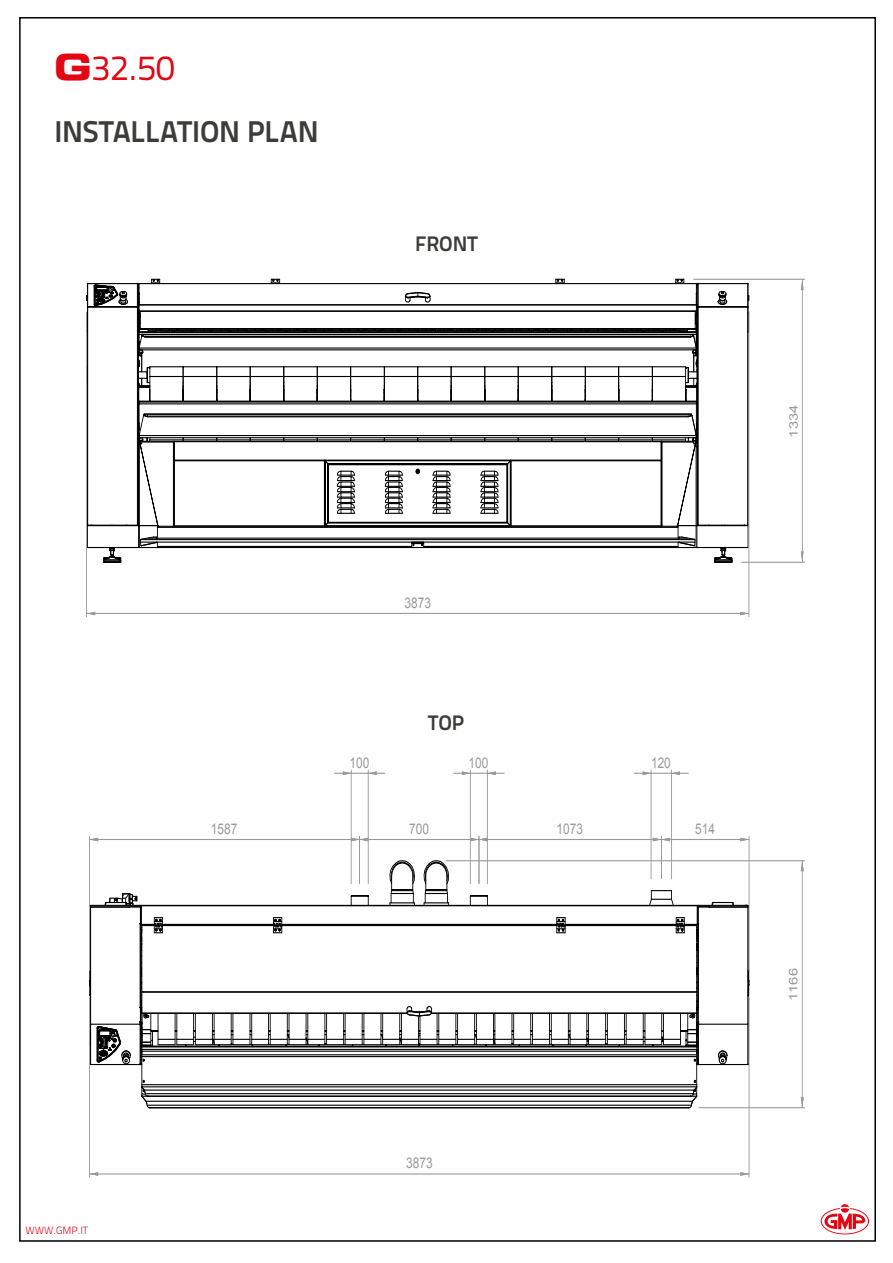
<style>
.page{position:relative;width:893px;height:1263px;background:#fff}
.page>*{position:absolute;margin:0;border:0;box-sizing:border-box;transform-origin:0 0}
.t1{font:35.25px "Titillium Text 22 L";color:#e30613}
.t2{font:700 30px "Titillium Text 22 L";letter-spacing:-.01em;color:#3c3c3b}
.t3{font:700 21px "Titillium Text 22 L";letter-spacing:-.005em;color:#3c3c3b}
.t4{font:14.7px "Arial";letter-spacing:.005em;color:#999;scale:.8 1}
.t5{font:14.7px "Arial";letter-spacing:.005em;color:#999;scale:.81 1}
.t6{font:11.85px "Arial";letter-spacing:.005em;color:#999;scale:1.24 1}
.t7{font:11.85px "Arial";letter-spacing:.005em;color:#999;scale:1.25 1}
.t8{font:300 10.5px "Titillium Text 22 L";color:#e30613}
.s1{font-family:"Eurostile Bold Extended Two"}
</style>
<div class="page">
<svg style="left:821px;top:1204px;width:48px;height:30px"></svg>
<hr style="left:79px;top:241px;width:1px;height:383px;background:#000">
<hr style="left:892px;top:241px;width:1px;height:383px;background:#000">
<svg style="left:714px;top:548px;width:19px;height:15px"></svg>
<svg style="left:103px;top:548px;width:19px;height:15px"></svg>
<div style="left:697px;top:525px;width:51px;height:23px;border:1px solid #000"></div>
<div style="left:87px;top:525px;width:52px;height:23px;border:1px solid #000"></div>
<hr style="left:698px;top:283px;width:50px;height:1px;background:#000">
<hr style="left:698px;top:306px;width:50px;height:1px;background:#000">
<hr style="left:698px;top:307px;width:50px;height:1px;background:#000">
<hr style="left:698px;top:525px;width:50px;height:1px;background:#000">
<svg style="left:743px;top:283px;width:7px;height:243px"></svg>
<svg style="left:717px;top:291px;width:11px;height:14px"></svg>
<hr style="left:88px;top:283px;width:49px;height:1px;background:#000">
<hr style="left:88px;top:306px;width:49px;height:1px;background:#000">
<hr style="left:88px;top:307px;width:49px;height:1px;background:#000">
<hr style="left:88px;top:525px;width:49px;height:1px;background:#000">
<svg style="left:86px;top:283px;width:42px;height:243px"></svg>
<svg style="left:136px;top:279px;width:563px;height:269px"></svg>
<hr style="left:79px;top:241px;width:735px;height:1px;background:#000">
<hr style="left:86px;top:312px;width:1px;height:305px;background:#999">
<hr style="left:749px;top:312px;width:1px;height:305px;background:#999">
<hr style="left:95px;top:613px;width:645px;height:1px;background:#999">
<svg style="left:87px;top:612px;width:8px;height:3px"></svg>
<svg style="left:740px;top:612px;width:9px;height:3px"></svg>
<hr style="left:693px;top:279px;width:112px;height:1px;background:#999">
<hr style="left:741px;top:562px;width:64px;height:1px;background:#999">
<hr style="left:802px;top:290px;width:1px;height:261px;background:#999">
<svg style="left:801px;top:279px;width:2px;height:11px"></svg>
<svg style="left:801px;top:551px;width:2px;height:11px"></svg>
<hr style="left:892px;top:733px;width:1px;height:446px;background:#000">
<svg style="left:89px;top:769px;width:716px;height:409px"></svg>
<hr style="left:89px;top:997px;width:1px;height:180px;background:#999">
<hr style="left:749px;top:997px;width:1px;height:180px;background:#999">
<hr style="left:98px;top:1174px;width:642px;height:1px;background:#999">
<svg style="left:90px;top:1172px;width:8px;height:4px"></svg>
<svg style="left:740px;top:1172px;width:9px;height:4px"></svg>
<hr style="left:446px;top:860px;width:359px;height:1px;background:#999">
<hr style="left:698px;top:1107px;width:107px;height:1px;background:#999">
<hr style="left:802px;top:871px;width:1px;height:226px;background:#999">
<svg style="left:801px;top:861px;width:3px;height:10px"></svg>
<svg style="left:801px;top:1097px;width:3px;height:11px"></svg>
<hr style="left:351px;top:770px;width:1px;height:114px;background:#999">
<hr style="left:368px;top:770px;width:1px;height:114px;background:#999">
<svg style="left:334px;top:771px;width:51px;height:4px"></svg>
<hr style="left:470px;top:770px;width:1px;height:114px;background:#999">
<hr style="left:487px;top:770px;width:1px;height:114px;background:#999">
<svg style="left:453px;top:771px;width:51px;height:4px"></svg>
<hr style="left:89px;top:836px;width:1px;height:135px;background:#999">
<hr style="left:98px;top:839px;width:253px;height:1px;background:#999">
<svg style="left:90px;top:838px;width:8px;height:3px"></svg>
<hr style="left:359px;top:836px;width:1px;height:48px;background:#999">
<hr style="left:368px;top:839px;width:102px;height:1px;background:#999">
<svg style="left:352px;top:838px;width:16px;height:3px"></svg>
<hr style="left:479px;top:836px;width:1px;height:48px;background:#999">
<hr style="left:487px;top:839px;width:166px;height:1px;background:#999">
<svg style="left:471px;top:838px;width:16px;height:3px"></svg>
<hr style="left:651px;top:770px;width:1px;height:109px;background:#999">
<hr style="left:671px;top:770px;width:1px;height:109px;background:#999">
<svg style="left:634px;top:771px;width:55px;height:4px"></svg>
<hr style="left:661px;top:836px;width:1px;height:43px;background:#999">
<hr style="left:749px;top:836px;width:1px;height:135px;background:#999">
<hr style="left:670px;top:839px;width:70px;height:1px;background:#999">
<svg style="left:653px;top:838px;width:17px;height:3px"></svg>
<svg style="left:740px;top:838px;width:9px;height:3px"></svg>
<h1 class="t1" style="left:54px;top:42px;width:122px"><span class="s1">G</span>32.50</h1>
<h2 class="t2" style="left:54px;top:108px;width:266px">INSTALLATION PLAN</h2>
<h3 class="t3" style="left:415px;top:227px;width:64px">FRONT</h3>
<p class="t5" style="left:404px;top:593px;width:34px">3873</p>
<h3 class="t3" style="left:428px;top:707px;width:38px">TOP</h3>
<p class="t4" style="left:349px;top:753px;width:26px">100</p>
<p class="t4" style="left:469px;top:753px;width:26px">100</p>
<p class="t4" style="left:211px;top:819px;width:35px">1587</p>
<p class="t4" style="left:409px;top:819px;width:26px">700</p>
<p class="t4" style="left:556px;top:819px;width:35px">1073</p>
<p class="t4" style="left:651px;top:753px;width:26px">120</p>
<p class="t4" style="left:695px;top:819px;width:26px">514</p>
<p class="t8" style="left:26px;top:1223px;width:64px">WWW.GMP.IT</p>
<p class="t4" style="left:406px;top:1153px;width:35px">3873</p>
<p class="t6" style="left:786px;top:438px;width:28px;rotate:-90deg">1334</p>
<p class="t7" style="left:786px;top:1001px;width:28px;rotate:-90deg">1166</p>
</div>
